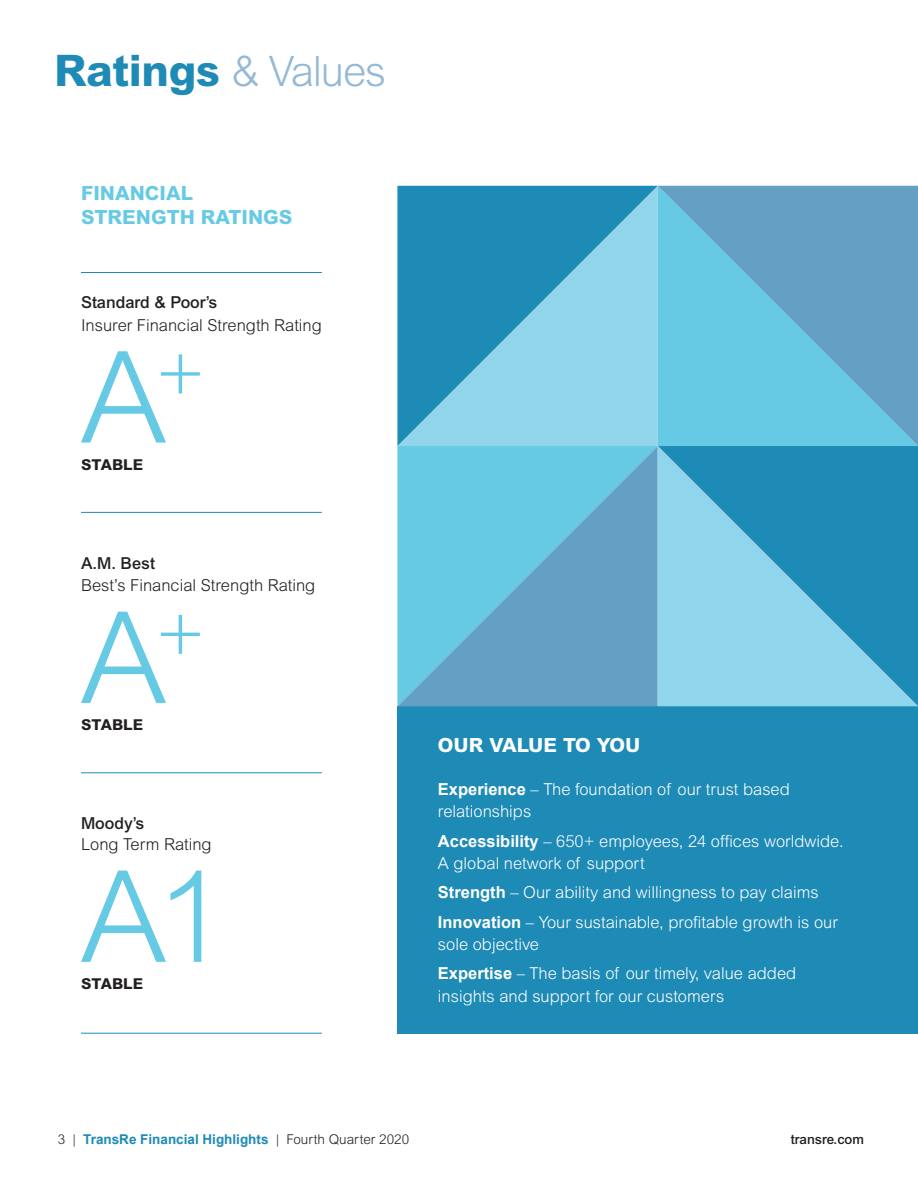
<style>
.page{position:relative;width:918px;height:1188px;background:#fff}
.page>*{position:absolute;margin:0;border:0;box-sizing:border-box;transform-origin:0 0}
.t1{font:300 127.5px "Arial MT Std";color:#66cae4}
.Page_Head{font:800 43.5px "Arial MT Std";letter-spacing:-.01em;color:#1e8ab6}
.subhead_caps_blue{font:800 19.5px/24px "Arial MT Std";color:#66cae4}
.subhead_caps_blue-2{font:800 19.5px "Arial MT Std";color:#fff}
.text{font:300 16.5px/22.5px "Arial MT Std";color:#fff}
.t2{font:300 16.5px/22.5px "Arial MT Std";color:#231f20}
.t3{font:800 15px "Arial MT Std";color:#231f20}
.t4{font:700 13.5px "Arial";color:#1e8ab6}
.t5{font:500 13.5px "Arial MT Std";color:#231f20}
.s1{font-weight:300;font-size:42px;color:#95b9d5}
.s2{font-weight:500}
.s3{font-family:"Arial";font-weight:700}
.s4{font-family:"Arial MT Std";font-weight:300;color:#231f20}
</style>
<div class="page">
<div style="left:397px;top:706px;width:521px;height:328px;background:#1e8ab6"></div>
<hr style="left:81px;top:512px;width:241px;height:1px;background:#1e8ab6">
<hr style="left:81px;top:772px;width:241px;height:1px;background:#1e8ab6">
<hr style="left:81px;top:1033px;width:241px;height:1px;background:#1e8ab6">
<hr style="left:81px;top:272px;width:241px;height:1px;background:#1e8ab6">
<svg style="left:397px;top:186px;width:261px;height:260px;fill:#8dd0e5"></svg>
<svg style="left:397px;top:446px;width:261px;height:260px"></svg>
<svg style="left:658px;top:186px;width:260px;height:260px;fill:#66cae4"></svg>
<svg style="left:658px;top:446px;width:260px;height:260px;fill:#91d5ea"></svg>
<p class="Page_Head" style="left:54px;top:44px;width:334px">Ratings <span class="s1">&amp; Values</span></p>
<p class="subhead_caps_blue" style="left:81px;top:181px;width:213px">FINANCIAL<br>STRENGTH RATINGS</p>
<p class="t2" style="left:81px;top:291px;width:242px"><span class="s2">Standard &amp; Poor’s<br></span>Insurer Financial Strength Rating</p>
<p class="t1" style="left:81px;top:325px;width:125px">A<sup>+</sup></p>
<p class="t3" style="left:81px;top:455px;width:64px">STABLE</p>
<p class="t2" style="left:81px;top:552px;width:236px"><span class="s2">A.M. Best<br></span>Best’s Financial Strength Rating</p>
<p class="t1" style="left:81px;top:586px;width:125px">A<sup>+</sup></p>
<p class="t3" style="left:81px;top:716px;width:64px">STABLE</p>
<p class="t2" style="left:81px;top:813px;width:132px;line-height:21px"><span class="s2">Moody’s<br></span>Long Term Rating</p>
<p class="t1" style="left:81px;top:845px;width:147px">A1</p>
<p class="t3" style="left:81px;top:974px;width:64px">STABLE</p>
<p class="subhead_caps_blue-2" style="left:438px;top:733px;width:204px">OUR VALUE TO YOU</p>
<p class="text" style="left:438px;top:778px;width:353px"><span class="s3">Experience</span> – The foundation of our trust based relationships</p>
<p class="text" style="left:438px;top:830px;width:407px"><span class="s3">Accessibility</span> – 650+ employees, 24 offices worldwide.<br>A global network of support</p>
<p class="text" style="left:438px;top:881px;width:382px"><span class="s3">Strength</span> – Our ability and willingness to pay claims</p>
<p class="text" style="left:438px;top:911px;width:402px"><span class="s3">Innovation</span> – Your sustainable, profitable growth is our sole objective</p>
<p class="text" style="left:438px;top:962px;width:360px"><span class="s3">Expertise</span> – The basis of our timely, value added insights and support for our customers</p>
<p class="t4" style="left:58px;top:1130px;width:353px"><span class="s4">3 |</span> TransRe Financial Highlights <span class="s4">| Fourth Quarter 2020</span></p>
<p class="t5" style="left:791px;top:1131px;width:75px">transre.com</p>
</div>
